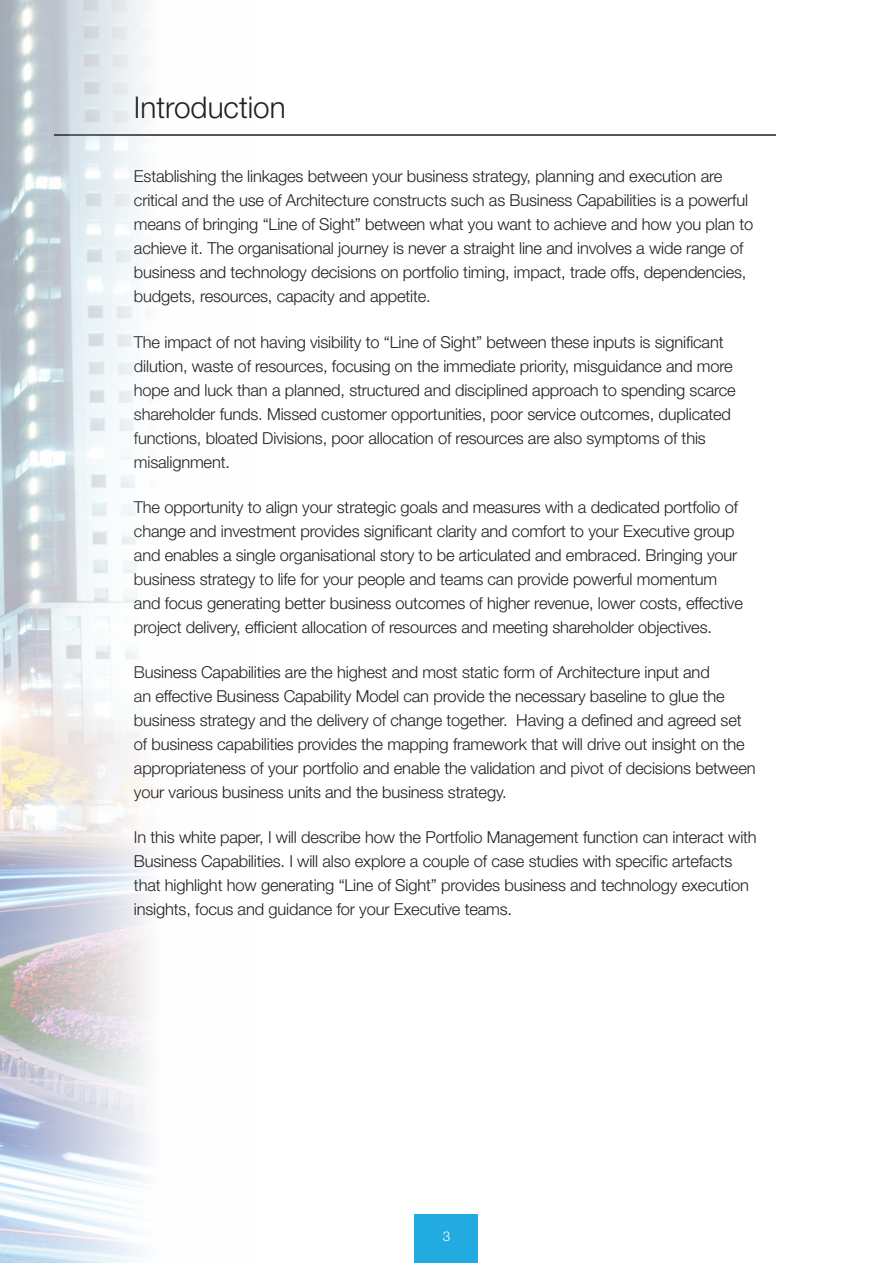
<style>
.page{position:relative;width:893px;height:1263px;background:#fff}
.page>*{position:absolute;margin:0;border:0;box-sizing:border-box;transform-origin:0 0}
.t1{font:300 30px "Helvetica Neue LT Std";color:#231f20}
.t2{font:300 16.5px/24px "Helvetica Neue LT Std";letter-spacing:-.01em;color:#231f20}
.t3{font:300 13.5px "Helvetica Neue LT Std";color:#fff}
</style>
<div class="page">
<div style="left:415px;top:1215px;width:63px;height:48px;background:#22abe0"></div>
<hr style="left:54px;top:134px;width:722px;height:2px;background:#231f20">
<img style="left:0;top:0;width:255px;height:1263px">
<p class="t1" style="left:134px;top:89px;width:153px">Introduction</p>
<p class="t2" style="left:134px;top:164px;width:621px">Establishing the linkages between your business strategy, planning and execution are critical and the use of Architecture constructs such as Business Capabilities is a powerful means of bringing “Line of Sight” between what you want to achieve and how you plan to achieve it. The organisational journey is never a straight line and involves a wide range of business and technology decisions on portfolio timing, impact, trade offs, dependencies, budgets, resources, capacity and appetite.</p>
<p class="t2" style="left:134px;top:329px;width:603px">The impact of not having visibility to “Line of Sight” between these inputs is significant dilution, waste of resources, focusing on the immediate priority, misguidance and more hope and luck than a planned, structured and disciplined approach to spending scarce shareholder funds. Missed customer opportunities, poor service outcomes, duplicated functions, bloated Divisions, poor allocation of resources are also symptoms of this misalignment.</p>
<p class="t2" style="left:134px;top:495px;width:611px">The opportunity to align your strategic goals and measures with a dedicated portfolio of change and investment provides significant clarity and comfort to your Executive group and enables a single organisational story to be articulated and embraced. Bringing your business strategy to life for your people and teams can provide powerful momentum and focus generating better business outcomes of higher revenue, lower costs, effective project delivery, efficient allocation of resources and meeting shareholder objectives.</p>
<p class="t2" style="left:134px;top:660px;width:623px">Business Capabilities are the highest and most static form of Architecture input and<br>an effective Business Capability Model can provide the necessary baseline to glue the business strategy and the delivery of change together. Having a defined and agreed set of business capabilities provides the mapping framework that will drive out insight on the appropriateness of your portfolio and enable the validation and pivot of decisions between your various business units and the business strategy.</p>
<p class="t2" style="left:134px;top:825px;width:624px">In this white paper, I will describe how the Portfolio Management function can interact with Business Capabilities. I will also explore a couple of case studies with specific artefacts that highlight how generating “Line of Sight” provides business and technology execution insights, focus and guidance for your Executive teams.</p>
<p class="t3" style="left:443px;top:1228px;width:9px">3</p>
</div>
